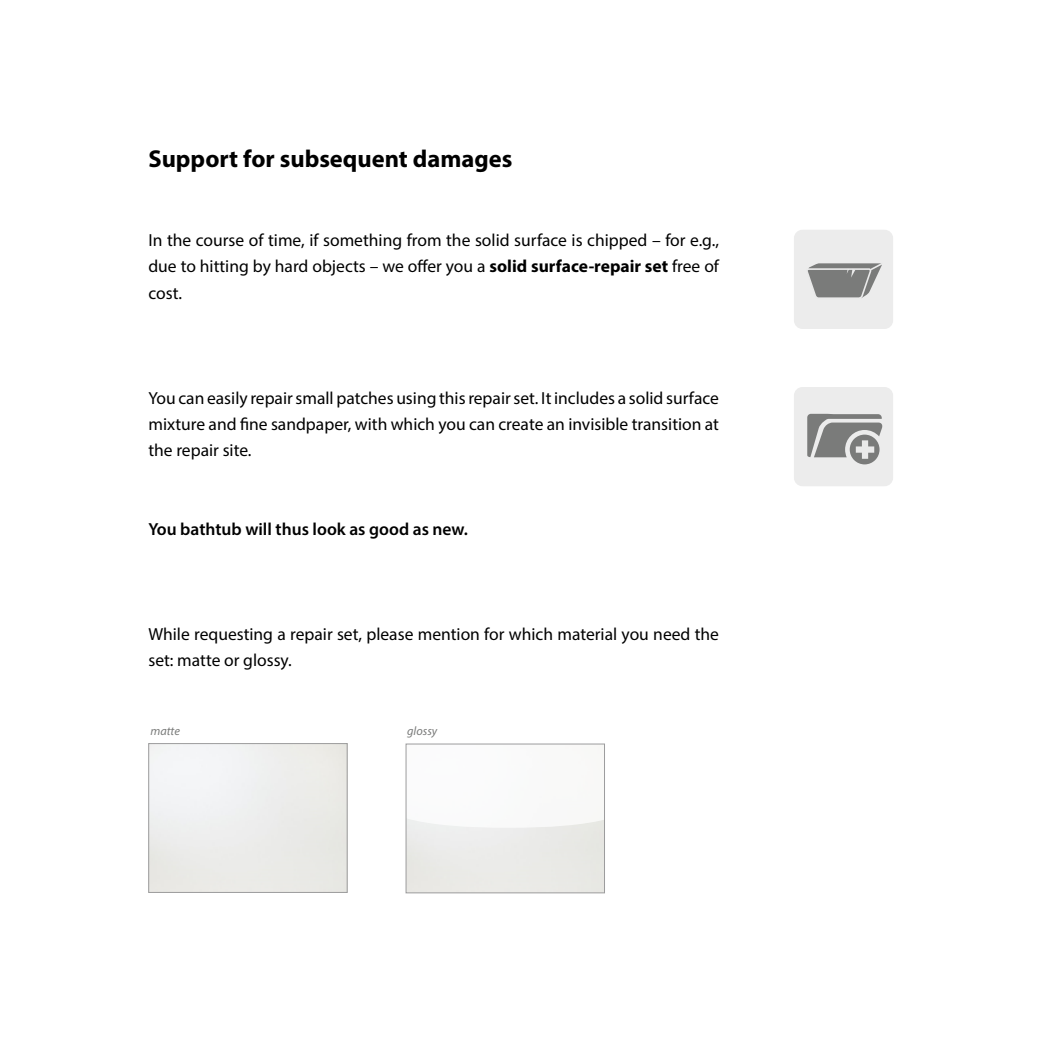
<style>
.page{position:relative;width:1042px;height:1042px;background:#fff}
.page>*{position:absolute;margin:0;border:0;box-sizing:border-box;transform-origin:0 0}
.t1{font:700 24.5px "Myriad Pro";color:#000}
.t2{font:17.5px/26.2px "Myriad Pro";color:#000;text-align:justify}
.t3{font:600 17.5px "Myriad Pro";color:#000}
.t4{font:italic 12.25px "Myriad Pro";color:#7a7b7a}
.s1{font-weight:700}
</style>
<div class="page">
<div style="left:794px;top:230px;width:99px;height:99px;background:#ececec;border-radius:9px"></div>
<svg style="left:807px;top:263px;width:75px;height:35px"></svg>
<div style="left:148px;top:743px;width:199px;height:149px;border:1px solid #9c9c9d"></div>
<svg style="left:405px;top:743px;width:200px;height:85px"></svg>
<div style="left:406px;top:744px;width:199px;height:149px;border:1px solid #9c9c9d"></div>
<div style="left:794px;top:387px;width:99px;height:99px;background:#ececec;border-radius:9px"></div>
<svg style="left:807px;top:414px;width:75px;height:50px"></svg>
<h1 class="t1" style="left:148px;top:143px;width:365px">Support for subsequent damages</h1>
<p class="t2" style="left:148px;top:227px;width:572px">In the course of time, if something from the solid surface is chipped – for e.g., due to hitting by hard objects – we offer you a <span class="s1">solid surface-repair set</span> free of cost.</p>
<p class="t2" style="left:148px;top:384px;width:572px">You can easily repair small patches using this repair set. It includes a solid surface mixture and fine sandpaper, with which you can create an invisible transition at the repair site.</p>
<p class="t3" style="left:148px;top:518px;width:321px">You bathtub will thus look as good as new.</p>
<p class="t2" style="left:148px;top:620px;width:572px">While requesting a repair set, please mention for which material you need the set: matte or glossy.</p>
<p class="t4" style="left:150px;top:723px;width:31px">matte</p>
<p class="t4" style="left:407px;top:723px;width:32px">glossy</p>
</div>
